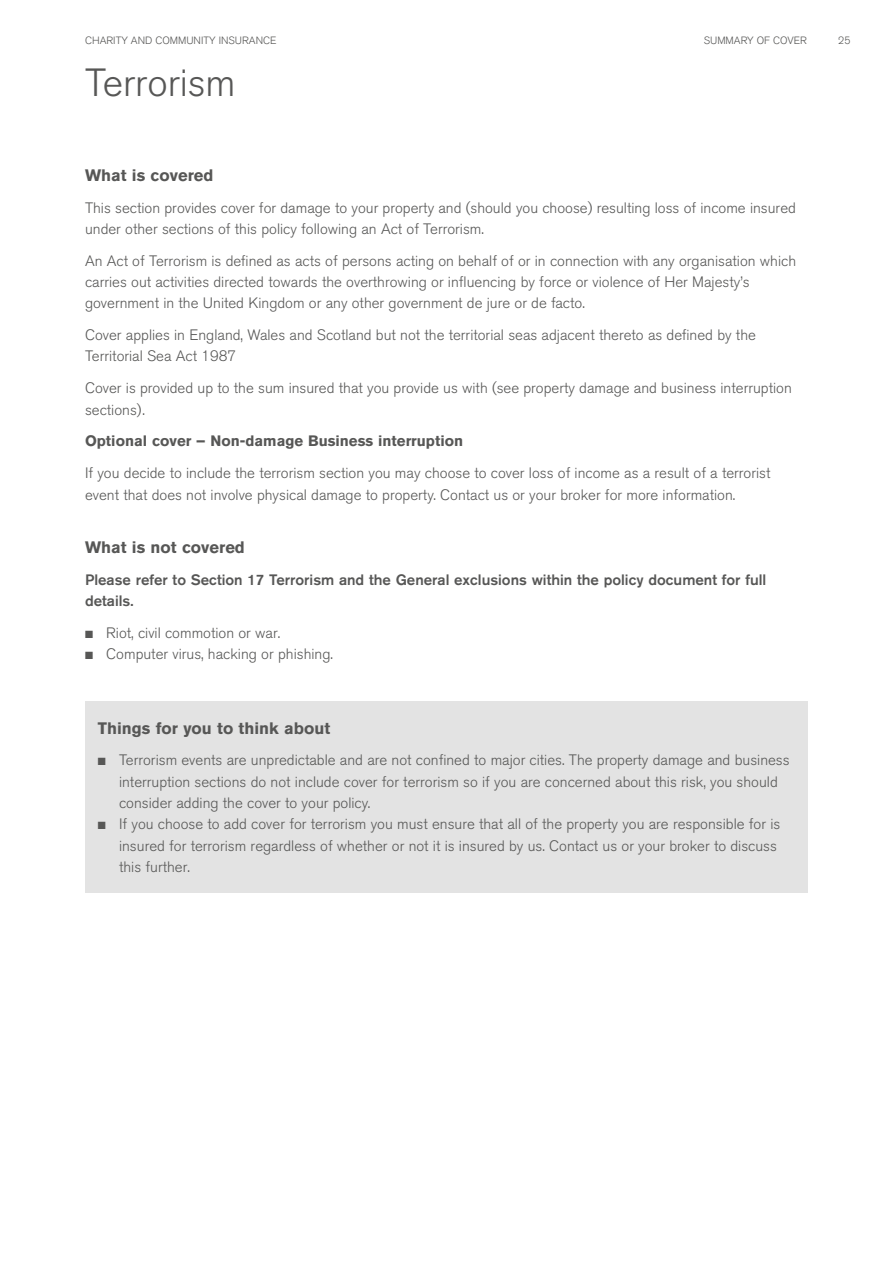
<style>
.page{position:relative;width:893px;height:1263px;background:#fff}
.page>*{position:absolute;margin:0;border:0;box-sizing:border-box;transform-origin:0 0}
.t1{font:300 39px "Akzidenz Grotesk BQ";color:#575756}
.t2{font:700 16.5px "Akzidenz Grotesk BQ";color:#575756}
.t3{font:300 15px/21.3px "Akzidenz Grotesk BQ";color:#575756}
.t4{font:500 15px/21.3px "Akzidenz Grotesk BQ";color:#575756}
.t5{font:700 15px "Akzidenz Grotesk BQ";color:#575756}
.t6{font:300 10.5px "Akzidenz Grotesk BQ";color:#575756}
</style>
<div class="page">
<div style="left:85px;top:702px;width:723px;height:191px;background:#e3e3e3"></div>
<p class="t6" style="left:85px;top:34px;width:193px">CHARITY AND COMMUNITY INSURANCE</p>
<p class="t6" style="left:704px;top:34px;width:105px">SUMMARY OF COVER</p>
<p class="t6" style="left:838px;top:34px;width:14px">25</p>
<h1 class="t1" style="left:85px;top:60px;width:152px">Terrorism</h1>
<p class="t2" style="left:85px;top:165px;width:130px">What is covered</p>
<p class="t3" style="left:85px;top:197px;width:712px">This section provides cover for damage to your property and (should you choose) resulting loss of income insured under other sections of this policy following an Act of Terrorism.</p>
<p class="t3" style="left:85px;top:250px;width:713px">An Act of Terrorism is defined as acts of persons acting on behalf of or in connection with any organisation which carries out activities directed towards the overthrowing or influencing by force or violence of Her Majesty’s government in the United Kingdom or any other government de jure or de facto.</p>
<p class="t3" style="left:85px;top:325px;width:672px">Cover applies in England, Wales and Scotland but not the territorial seas adjacent thereto as defined by the<br>Territorial Sea Act 1987</p>
<p class="t3" style="left:85px;top:378px;width:708px">Cover is provided up to the sum insured that you provide us with (see property damage and business interruption sections).</p>
<p class="t5" style="left:85px;top:433px;width:380px">Optional cover – Non-damage Business interruption</p>
<p class="t3" style="left:85px;top:463px;width:687px">If you decide to include the terrorism section you may choose to cover loss of income as a result of a terrorist event that does not involve physical damage to property. Contact us or your broker for more information.</p>
<p class="t2" style="left:85px;top:537px;width:161px">What is not covered</p>
<p class="t4" style="left:85px;top:568px;width:683px">Please refer to Section 17 Terrorism and the General exclusions within the policy document for full details.</p>
<p class="t3" style="left:85px;top:622px;width:197px">■ Riot, civil commotion or war.</p>
<p class="t3" style="left:85px;top:644px;width:250px">■ Computer virus, hacking or phishing.</p>
<p class="t2" style="left:98px;top:718px;width:234px">Things for you to think about</p>
<p class="t3" style="left:119px;top:750px;width:672px;text-indent:-21px">■ Terrorism events are unpredictable and are not confined to major cities. The property damage and business interruption sections do not include cover for terrorism so if you are concerned about this risk, you should consider adding the cover to your policy.</p>
<p class="t3" style="left:119px;top:814px;width:663px;text-indent:-21px">■ If you choose to add cover for terrorism you must ensure that all of the property you are responsible for is insured for terrorism regardless of whether or not it is insured by us. Contact us or your broker to discuss this further.</p>
</div>
